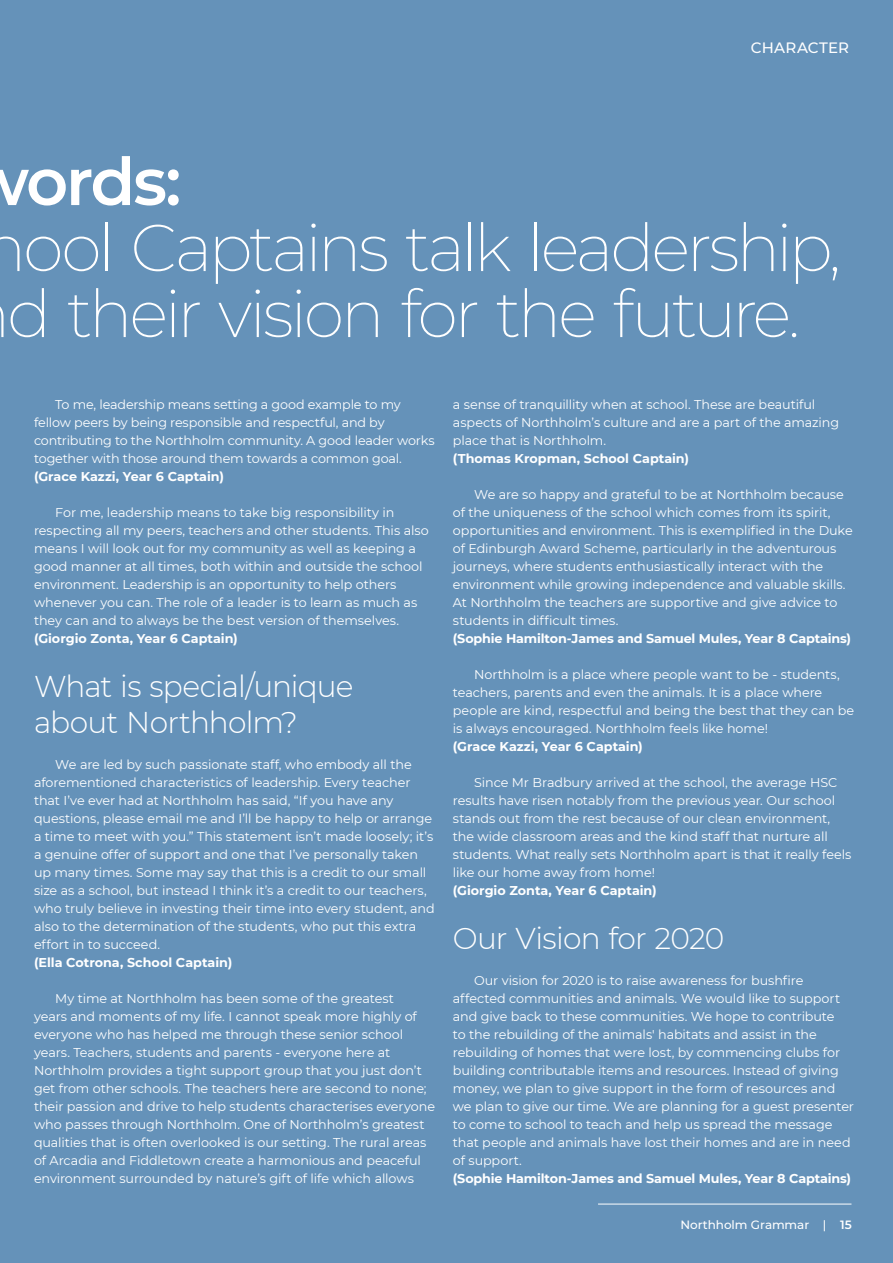
<style>
.page{position:relative;width:893px;height:1263px;background:#6592b9}
.page>*{position:absolute;margin:0;border:0;box-sizing:border-box;transform-origin:0 0}
.t1{font:200 66px/66px "Montserrat";letter-spacing:-.05em;color:#fff;text-align:center}
.t2{font:600 66px "Montserrat";color:#fff}
.t3{font:300 30px/36px "Montserrat";letter-spacing:-.025em;color:#fff}
.t4{font:500 15px "Montserrat";letter-spacing:.015em;color:#fff}
.t5{font:12.75px/18px "Montserrat";letter-spacing:-.005em;color:#fff}
.t6{font:700 12.75px "Montserrat";letter-spacing:-.005em;color:#fff}
.t7{font:500 12px "Montserrat";letter-spacing:-.005em;color:#fff}
.s1{font-weight:600}
</style>
<div class="page">
<hr style="left:598px;top:1204px;width:253px;height:1px;background:#fff">
<p class="t4" style="left:751px;top:37px;width:100px">CHARACTER</p>
<h1 class="t2" style="left:26px;top:135px;width:157px">ords:</h1>
<h1 class="t1" style="left:-17px;top:213px;width:860px">hool Captains talk leadership, d their vision for the future.</h1>
<p class="t5" style="left:34px;top:395px;width:402px;text-indent:21px">To me, leadership means setting a good example to my fellow peers by being responsible and respectful, and by contributing to the Northholm community. A good leader works together with those around them towards a common goal.</p>
<p class="t6" style="left:34px;top:467px;width:191px">(Grace Kazzi, Year 6 Captain)</p>
<p class="t5" style="left:34px;top:503px;width:396px;text-indent:21px">For me, leadership means to take big responsibility in respecting all my peers, teachers and other students. This also means I will look out for my community as well as keeping a good manner at all times, both within and outside the school environment. Leadership is an opportunity to help others whenever you can. The role of a leader is to learn as much as they can and to always be the best version of themselves.</p>
<p class="t6" style="left:34px;top:629px;width:205px">(Giorgio Zonta, Year 6 Captain)</p>
<h2 class="t3" style="left:34px;top:667px;width:321px">What is special/unique about Northholm?</h2>
<p class="t5" style="left:34px;top:755px;width:402px;text-indent:21px">We are led by such passionate staff, who embody all the aforementioned characteristics of leadership. Every teacher that I’ve ever had at Northholm has said, “If you have any questions, please email me and I’ll be happy to help or arrange a time to meet with you.” This statement isn’t made loosely; it’s a genuine offer of support and one that I’ve personally taken up many times. Some may say that this is a credit to our small size as a school, but instead I think it’s a credit to our teachers, who truly believe in investing their time into every student, and also to the determination of the students, who put this extra effort in to succeed.</p>
<p class="t6" style="left:34px;top:953px;width:200px">(Ella Cotrona, School Captain)</p>
<p class="t5" style="left:34px;top:989px;width:403px;text-indent:21px">My time at Northholm has been some of the greatest<br>years and moments of my life. I cannot speak more highly of everyone who has helped me through these senior school years. Teachers, students and parents - everyone here at Northholm provides a tight support group that you just don’t get from other schools. The teachers here are second to none; their passion and drive to help students characterises everyone who passes through Northholm. One of Northholm’s greatest qualities that is often overlooked is our setting. The rural areas of Arcadia and Fiddletown create a harmonious and peaceful environment surrounded by nature’s gift of life which allows</p>
<p class="t5" style="left:453px;top:395px;width:388px">a sense of tranquillity when at school. These are beautiful aspects of Northholm’s culture and are a part of the amazing place that is Northholm.</p>
<p class="t6" style="left:453px;top:449px;width:238px">(Thomas Kropman, School Captain)</p>
<p class="t5" style="left:453px;top:485px;width:401px;text-indent:21px">We are so happy and grateful to be at Northholm because of the uniqueness of the school which comes from its spirit, opportunities and environment. This is exemplified in the Duke of Edinburgh Award Scheme, particularly in the adventurous journeys, where students enthusiastically interact with the environment while growing independence and valuable skills.<br>At Northholm the teachers are supportive and give advice to students in difficult times.</p>
<p class="t6" style="left:453px;top:629px;width:400px">(Sophie Hamilton-James and Samuel Mules, Year 8 Captains)</p>
<p class="t5" style="left:453px;top:665px;width:403px;text-indent:21px">Northholm is a place where people want to be - students, teachers, parents and even the animals. It is a place where people are kind, respectful and being the best that they can be is always encouraged. Northholm feels like home!</p>
<p class="t6" style="left:453px;top:737px;width:191px">(Grace Kazzi, Year 6 Captain)</p>
<p class="t5" style="left:453px;top:773px;width:400px;text-indent:21px">Since Mr Bradbury arrived at the school, the average HSC results have risen notably from the previous year. Our school stands out from the rest because of our clean environment, the wide classroom areas and the kind staff that nurture all students. What really sets Northholm apart is that it really feels like our home away from home!</p>
<p class="t6" style="left:453px;top:881px;width:205px">(Giorgio Zonta, Year 6 Captain)</p>
<h2 class="t3" style="left:453px;top:919px;width:273px">Our Vision for 2020</h2>
<p class="t5" style="left:453px;top:971px;width:403px;text-indent:21px">Our vision for 2020 is to raise awareness for bushfire affected communities and animals. We would like to support and give back to these communities. We hope to contribute<br>to the rebuilding of the animals' habitats and assist in the rebuilding of homes that were lost, by commencing clubs for building contributable items and resources. Instead of giving money, we plan to give support in the form of resources and we plan to give our time. We are planning for a guest presenter to come to school to teach and help us spread the message that people and animals have lost their homes and are in need of support.</p>
<p class="t6" style="left:453px;top:1169px;width:400px">(Sophie Hamilton-James and Samuel Mules, Year 8 Captains)</p>
<p class="t7" style="left:680px;top:1216px;width:173px">Northholm Grammar | <span class="s1">15</span></p>
</div>
